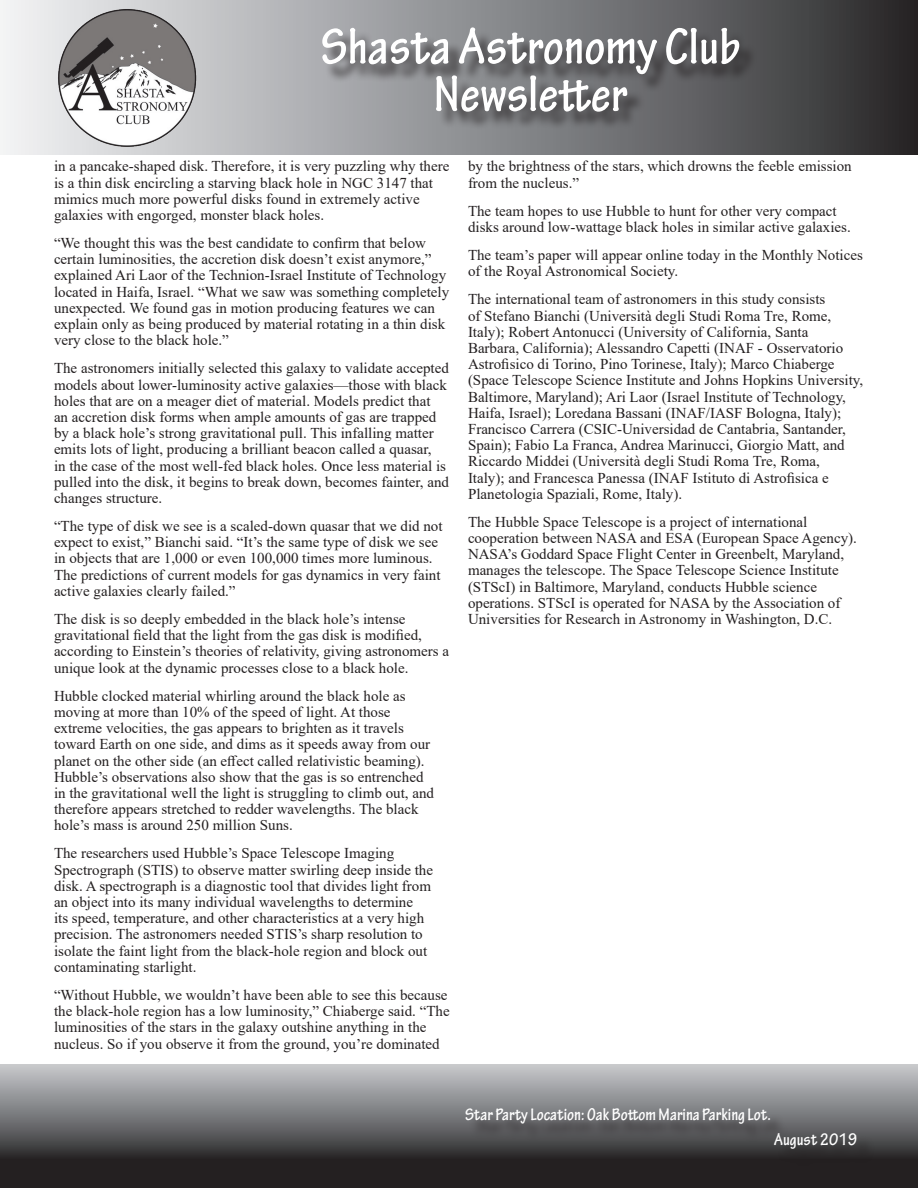
<style>
.page{position:relative;width:918px;height:1188px;background:#fff}
.page>*{position:absolute;margin:0;border:0;box-sizing:border-box;transform-origin:0 0}
.t1{font:700 condensed 54px/47.5px "Tekton Pro";color:#fff;text-align:center}
.t2{font:700 condensed 18px "Tekton Pro";color:#fff}
.t3{font:15px/16.2px "Times New Roman";color:#231f20}
</style>
<div class="page">
<svg style="left:0;top:0;width:918px;height:154px;background:#818284"></svg>
<img style="left:47px;top:0;width:162px;height:154px">
<div style="left:325px;top:31px;width:433px;height:61px;background:#231f20;opacity:.75"></div>
<div style="left:439px;top:79px;width:206px;height:51px;background:#231f20;opacity:.75"></div>
<svg style="left:0;top:1064px;width:918px;height:124px;background:#69686a"></svg>
<div style="left:777px;top:1136px;width:98px;height:31px;background:#231f20;opacity:.75"></div>
<div style="left:469px;top:1111px;width:319px;height:31px;background:#231f20;opacity:.75"></div>
<h1 class="t1" style="left:321px;top:24px;width:421px">Shasta Astronomy Club<br>Newsletter</h1>
<p class="t3" style="left:54px;top:158px;width:397px">in a pancake-shaped disk. Therefore, it is very puzzling why there is a thin disk encircling a starving black hole in NGC 3147 that mimics much more powerful disks found in extremely active galaxies with engorged, monster black holes.</p>
<p class="t3" style="left:54px;top:234px;width:397px">“We thought this was the best candidate to confirm that below certain luminosities, the accretion disk doesn’t exist anymore,” explained Ari Laor of the Technion-Israel Institute of Technology located in Haifa, Israel. “What we saw was something completely unexpected. We found gas in motion producing features we can explain only as being produced by material rotating in a thin disk very close to the black hole.”</p>
<p class="t3" style="left:54px;top:360px;width:397px">The astronomers initially selected this galaxy to validate accepted models about lower-luminosity active galaxies—those with black holes that are on a meager diet of material. Models predict that<br>an accretion disk forms when ample amounts of gas are trapped by a black hole’s strong gravitational pull. This infalling matter emits lots of light, producing a brilliant beacon called a quasar,<br>in the case of the most well-fed black holes. Once less material is pulled into the disk, it begins to break down, becomes fainter, and changes structure.</p>
<p class="t3" style="left:54px;top:517px;width:390px">“The type of disk we see is a scaled-down quasar that we did not expect to exist,” Bianchi said. “It’s the same type of disk we see in objects that are 1,000 or even 100,000 times more luminous.<br>The predictions of current models for gas dynamics in very faint active galaxies clearly failed.”</p>
<p class="t3" style="left:54px;top:610px;width:397px">The disk is so deeply embedded in the black hole’s intense gravitational field that the light from the gas disk is modified, according to Einstein’s theories of relativity, giving astronomers a unique look at the dynamic processes close to a black hole.</p>
<p class="t3" style="left:54px;top:687px;width:382px">Hubble clocked material whirling around the black hole as moving at more than 10% of the speed of light. At those extreme velocities, the gas appears to brighten as it travels toward Earth on one side, and dims as it speeds away from our planet on the other side (an effect called relativistic beaming).<br>Hubble’s observations also show that the gas is so entrenched in the gravitational well the light is struggling to climb out, and therefore appears stretched to redder wavelengths. The black hole’s mass is around 250 million Suns.</p>
<p class="t3" style="left:54px;top:845px;width:381px">The researchers used Hubble’s Space Telescope Imaging Spectrograph (STIS) to observe matter swirling deep inside the disk. A spectrograph is a diagnostic tool that divides light from an object into its many individual wavelengths to determine<br>its speed, temperature, and other characteristics at a very high precision. The astronomers needed STIS’s sharp resolution to isolate the faint light from the black-hole region and block out contaminating starlight.</p>
<p class="t3" style="left:54px;top:986px;width:397px">“Without Hubble, we wouldn’t have been able to see this because the black-hole region has a low luminosity,” Chiaberge said. “The luminosities of the stars in the galaxy outshine anything in the nucleus. So if you observe it from the ground, you’re dominated</p>
<p class="t3" style="left:468px;top:158px;width:385px">by the brightness of the stars, which drowns the feeble emission from the nucleus.”</p>
<p class="t3" style="left:468px;top:202px;width:384px">The team hopes to use Hubble to hunt for other very compact disks around low-wattage black holes in similar active galaxies.</p>
<p class="t3" style="left:468px;top:246px;width:396px">The team’s paper will appear online today in the Monthly Notices of the Royal Astronomical Society.</p>
<p class="t3" style="left:468px;top:291px;width:397px">The international team of astronomers in this study consists<br>of Stefano Bianchi (Università degli Studi Roma Tre, Rome, Italy); Robert Antonucci (University of California, Santa Barbara, California); Alessandro Capetti (INAF - Osservatorio Astrofisico di Torino, Pino Torinese, Italy); Marco Chiaberge (Space Telescope Science Institute and Johns Hopkins University, Baltimore, Maryland); Ari Laor (Israel Institute of Technology, Haifa, Israel); Loredana Bassani (INAF/IASF Bologna, Italy); Francisco Carrera (CSIC-Universidad de Cantabria, Santander, Spain); Fabio La Franca, Andrea Marinucci, Giorgio Matt, and Riccardo Middei (Università degli Studi Roma Tre, Roma,<br>Italy); and Francesca Panessa (INAF Istituto di Astrofisica e Planetologia Spaziali, Rome, Italy).</p>
<p class="t3" style="left:468px;top:513px;width:391px">The Hubble Space Telescope is a project of international cooperation between NASA and ESA (European Space Agency).<br>NASA’s Goddard Space Flight Center in Greenbelt, Maryland, manages the telescope. The Space Telescope Science Institute (STScI) in Baltimore, Maryland, conducts Hubble science operations. STScI is operated for NASA by the Association of Universities for Research in Astronomy in Washington, D.C.</p>
<p class="t2" style="left:465px;top:1104px;width:308px">Star Party Location: Oak Bottom Marina Parking Lot.</p>
<p class="t2" style="left:774px;top:1129px;width:85px">August 2019</p>
</div>
